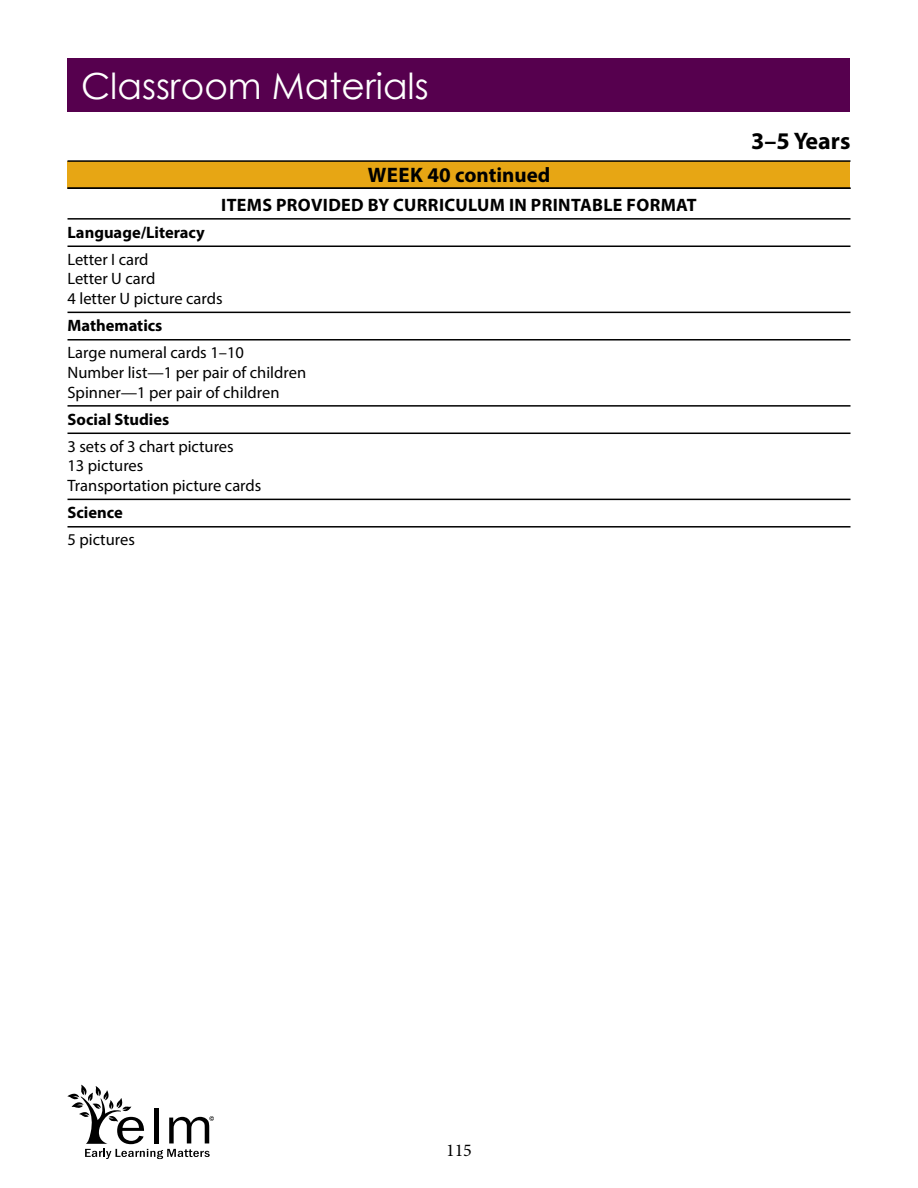
<style>
.page{position:relative;width:918px;height:1188px;background:#fff}
.page>*{position:absolute;margin:0;border:0;box-sizing:border-box;transform-origin:0 0}
.t1{font:36px "Century Gothic";color:#fff}
.t2{font:700 24px "Myriad Pro";color:#000}
.PS_Materials_Week_Centered_cont{font:700 21px "Myriad Pro";color:#000}
.PS_Materials_Centered_Subhead_cont{font:700 18px "Myriad Pro";letter-spacing:.02em;color:#000}
.t3{font:18px "Minion Pro";color:#000}
.PS_Materials_List_Items{font:16.5px "Myriad Pro";color:#000}
.PS_Materials_Domain_Subhead{font:700 16.5px "Myriad Pro";color:#000}
</style>
<div class="page">
<svg style="left:68px;top:1085px;width:146px;height:74px"></svg>
<div style="left:68px;top:58px;width:782px;height:54px;background:#56004e"></div>
<div style="left:68px;top:161px;width:782px;height:26px;background:#e7a614"></div>
<hr style="left:68px;top:160px;width:782px;height:2px;background:#000">
<hr style="left:68px;top:187px;width:782px;height:2px;background:#000">
<hr style="left:68px;top:218px;width:782px;height:2px;background:#000">
<hr style="left:68px;top:246px;width:782px;height:1px;background:#000">
<hr style="left:68px;top:312px;width:782px;height:1px;background:#000">
<hr style="left:68px;top:339px;width:782px;height:2px;background:#000">
<hr style="left:68px;top:405px;width:782px;height:2px;background:#000">
<hr style="left:68px;top:433px;width:782px;height:1px;background:#000">
<hr style="left:68px;top:499px;width:782px;height:1px;background:#000">
<hr style="left:68px;top:526px;width:782px;height:2px;background:#000">
<h1 class="t1" style="left:81px;top:61px;width:349px">Classroom Materials</h1>
<h1 class="PS_Materials_Week_Centered_cont" style="left:368px;top:161px;width:184px">WEEK 40 continued</h1>
<h1 class="PS_Materials_Centered_Subhead_cont" style="left:221px;top:193px;width:477px">ITEMS PROVIDED BY CURRICULUM IN PRINTABLE FORMAT</h1>
<h2 class="PS_Materials_Domain_Subhead" style="left:68px;top:222px;width:139px">Language/Literacy</h2>
<p class="PS_Materials_List_Items" style="left:68px;top:249px;width:83px">Letter I card</p>
<p class="PS_Materials_List_Items" style="left:68px;top:269px;width:89px">Letter U card</p>
<p class="PS_Materials_List_Items" style="left:68px;top:288px;width:157px">4 letter U picture cards</p>
<h2 class="PS_Materials_Domain_Subhead" style="left:68px;top:315px;width:96px">Mathematics</h2>
<p class="PS_Materials_List_Items" style="left:68px;top:342px;width:178px">Large numeral cards 1–10</p>
<p class="PS_Materials_List_Items" style="left:68px;top:362px;width:240px">Number list—1 per pair of children</p>
<p class="PS_Materials_List_Items" style="left:68px;top:382px;width:214px">Spinner—1 per pair of children</p>
<h2 class="PS_Materials_Domain_Subhead" style="left:68px;top:409px;width:103px">Social Studies</h2>
<p class="PS_Materials_List_Items" style="left:68px;top:436px;width:168px">3 sets of 3 chart pictures</p>
<p class="PS_Materials_List_Items" style="left:68px;top:456px;width:77px">13 pictures</p>
<p class="PS_Materials_List_Items" style="left:68px;top:475px;width:195px">Transportation picture cards</p>
<h2 class="PS_Materials_Domain_Subhead" style="left:68px;top:502px;width:57px">Science</h2>
<p class="PS_Materials_List_Items" style="left:68px;top:529px;width:69px">5 pictures</p>
<h2 class="t2" style="left:751px;top:125px;width:101px">3–5 Years</h2>
<p class="t3" style="left:446px;top:1139px;width:27px">115</p>
</div>
